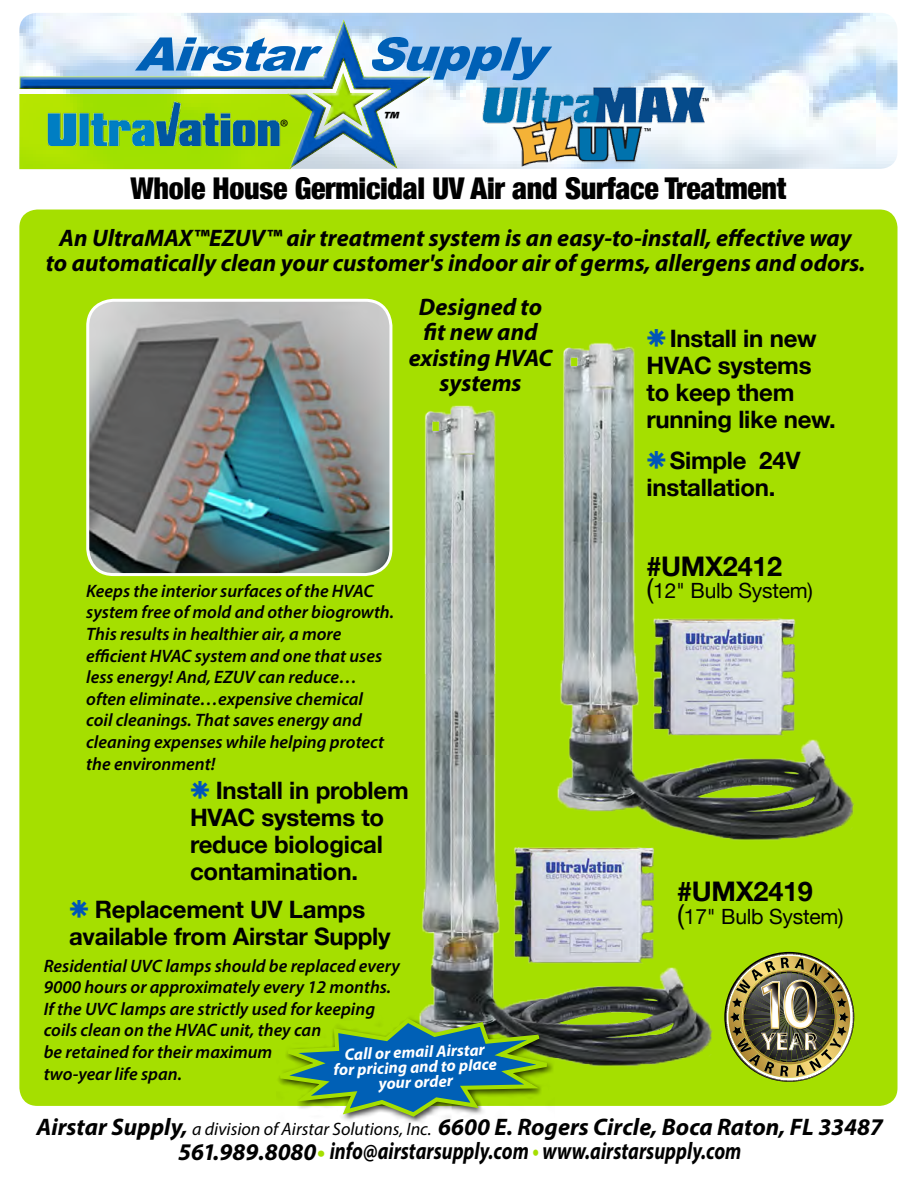
<style>
.page{position:relative;width:918px;height:1188px;background:#fff}
.page>*{position:absolute;margin:0;border:0;box-sizing:border-box;transform-origin:0 0}
.t1{font:italic 900 46.2px "Arial";color:#0060b6;scale:1.08 1}
.t2{font:900 condensed 30px "Helvetica Neue";letter-spacing:-.01em;color:#000}
.t3{font:700 27px "Helvetica Neue";letter-spacing:-.01em;color:#000}
.t4{font:italic 700 24px/25.5px "Myriad Pro";color:#000;text-align:center}
.t5{font:700 24px/27px "Helvetica Neue";letter-spacing:-.01em;color:#000}
.t6{font:21px "Helvetica Neue";letter-spacing:-.01em;color:#000}
.t7{font:21px "Myriad Pro";color:#000}
.t8{font:italic 600 18px/21.6px "Myriad Pro";color:#000}
.t9{font:italic 700 16.5px/15px "Myriad Pro";color:#fff;text-align:center}
.t10{font:11.7px "Myriad Pro";color:#000}
.s1{color:#0055b8}
.s2{font-size:27px}
.s3{font-weight:400;font-size:18px}
.s4{color:#a5df00}
</style>
<div class="page">
<div style="left:19px;top:210px;width:879px;height:896px;background:#a5df00;border-radius:18px"></div>
<img style="left:563px;top:342px;width:292px;height:499px">
<img style="left:422px;top:371px;width:313px;height:696px">
<img style="left:27px;top:13px;width:871px;height:156px">
<img style="left:88px;top:300px;width:303px;height:275px">
<div style="left:86px;top:299px;width:306px;height:277px;border:3px solid #fff;border-radius:26px"></div>
<img style="left:198px;top:340px;width:138px;height:226px">
<img style="left:479px;top:82px;width:237px;height:87px">
<svg style="left:260px;top:1005px;width:309px;height:117px"></svg>
<img style="left:724px;top:952px;width:130px;height:130px">
<div style="left:16px;top:18px;width:418px;height:152px;background:#000;opacity:.75"></div>
<svg style="left:19px;top:72px;width:356px;height:97px;background:#7db95c"></svg>
<div style="left:309px;top:71px;width:68px;height:56px;background:#000;opacity:.75"></div>
<svg style="left:645px;top:342px;width:23px;height:8px"></svg>
<svg style="left:645px;top:448px;width:23px;height:24px"></svg>
<h1 class="t1" style="left:135px;top:21px;width:401px">Airstar Supply</h1>
<h3 class="t4" style="left:378px;top:106px;width:26px">™</h3>
<p class="t7" style="left:280px;top:114px;width:10px">®</p>
<p class="t10" style="left:644px;top:125px;width:9px">™</p>
<p class="t10" style="left:702px;top:95px;width:9px">™</p>
<h2 class="t2" style="left:131px;top:164px;width:657px">Whole House Germicidal UV Air and Surface Treatment</h2>
<h3 class="t4" style="left:46px;top:224px;width:821px">An UltraMAX™EZUV™ air treatment system is an easy-to-install, effective way to automatically clean your customer's indoor air of germs, allergens and odors.</h3>
<h3 class="t4" style="left:409px;top:293px;width:145px">Designed to fit new and existing HVAC systems</h3>
<h3 class="t5" style="left:646px;top:326px;width:191px"><span class="s1">⁕</span> Install in new<br>HVAC systems to keep them running like new.</h3>
<h3 class="t5" style="left:646px;top:448px;width:156px"><span class="s1">⁕</span> Simple 24V installation.</h3>
<p class="t8" style="left:86px;top:579px;width:309px">Keeps the interior surfaces of the HVAC system free of mold and other biogrowth.<br>This results in healthier air, a more efficient HVAC system and one that uses less energy! And, EZUV can reduce… often eliminate…expensive chemical<br>coil cleanings. That saves energy and cleaning expenses while helping protect the environment!</p>
<h3 class="t5" style="left:190px;top:778px;width:220px"><span class="s1">⁕</span> Install in problem<br>HVAC systems to reduce biological contamination.</h3>
<h3 class="t5" style="left:69px;top:897px;width:323px"><span class="s1">⁕</span> Replacement UV Lamps available from Airstar Supply</h3>
<p class="t8" style="left:44px;top:954px;width:358px">Residential UVC lamps should be replaced every 9000 hours or approximately every 12 months.<br>If the UVC lamps are strictly used for keeping coils clean on the HVAC unit, they can<br>be retained for their maximum<br>two-year life span.</p>
<p class="t9" style="left:333px;top:1047px;width:165px;rotate:-2deg">Call or email Airstar for pricing and to place your order</p>
<h3 class="t3" style="left:646px;top:545px;width:137px">#UMX2412</h3>
<p class="t6" style="left:646px;top:576px;width:168px"><span class="s2">(</span>12" Bulb System)</p>
<h3 class="t3" style="left:677px;top:870px;width:137px">#UMX2419</h3>
<p class="t6" style="left:677px;top:901px;width:168px"><span class="s2">(</span>17" Bulb System)</p>
<h3 class="t4" style="left:36px;top:1114px;width:848px;line-height:24px">Airstar Supply, <span class="s3">a division of Airstar Solutions, Inc.</span> 6600 E. Rogers Circle, Boca Raton, FL 33487<br>561.989.8080 <span class="s4">•</span> info@airstarsupply.com <span class="s4">•</span> www.airstarsupply.com</h3>
</div>
